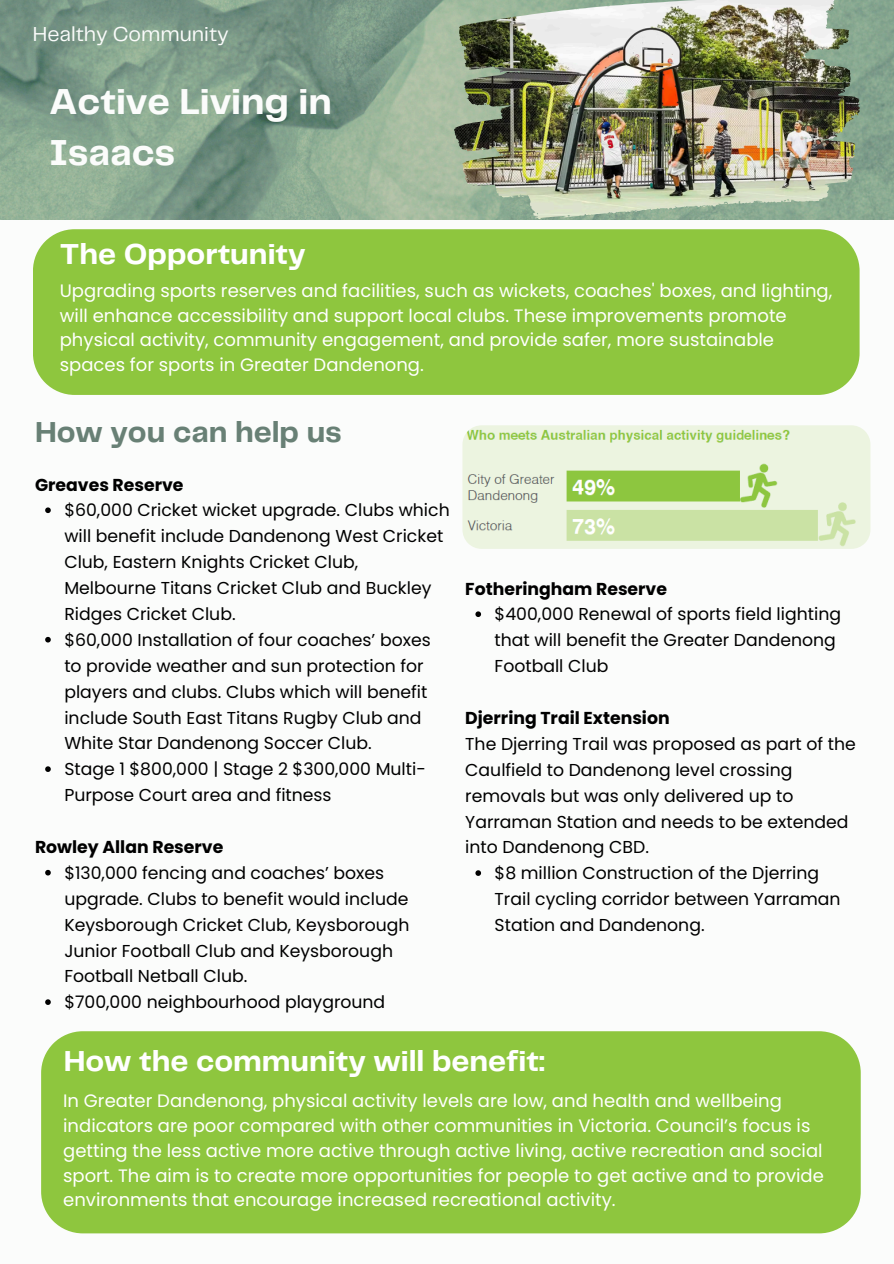
<style>
.page{position:relative;width:894px;height:1264px;background:#fff}
.page>*{position:absolute;margin:0;border:0;box-sizing:border-box;transform-origin:0 0}
.t1{font:700 37.5px/51.8px "Telegraf";color:#fbfcfb}
.t2{font:700 30px "Telegraf";color:#fff}
.t3{font:700 30px "Telegraf";color:#688075}
.t4{font:21px "Telegraf";color:#fbfcfb}
.t5{font:18px/24.8px "Poppins";color:#fff}
.t6{font:17.25px/25.8px "Poppins";color:#000}
.t7{font:700 17.25px "Poppins";color:#000}
</style>
<div class="page">
<div style="left:0;top:0;width:893px;height:1263px;background:#fbfcfb"></div>
<img style="left:0;top:0;width:893px;height:219px">
<div style="left:33px;top:229px;width:826px;height:166px;background:#8ec63e"></div>
<div style="left:41px;top:1031px;width:819px;height:202px;background:#8ec63e"></div>
<img style="left:462px;top:425px;width:408px;height:124px">
<svg style="left:45px;top:507px;width:6px;height:6px"></svg>
<svg style="left:45px;top:637px;width:6px;height:5px"></svg>
<svg style="left:45px;top:766px;width:6px;height:6px"></svg>
<svg style="left:45px;top:869px;width:6px;height:6px"></svg>
<svg style="left:45px;top:999px;width:6px;height:5px"></svg>
<svg style="left:475px;top:611px;width:6px;height:6px"></svg>
<svg style="left:475px;top:870px;width:6px;height:5px"></svg>
<img style="left:801px;top:8px;width:58px;height:97px">
<h4 class="t4" style="left:33px;top:25px;width:197px">Healthy Community</h4>
<p class="t1" style="left:49px;top:77px;width:284px">Active Living in<br>Isaacs</p>
<p class="t2" style="left:60px;top:241px;width:247px">The Opportunity</p>
<p class="t5" style="left:60px;top:278px;width:773px">Upgrading sports reserves and facilities, such as wickets, coaches' boxes, and lighting, will enhance accessibility and support local clubs. These improvements promote physical activity, community engagement, and provide safer, more sustainable spaces for sports in Greater Dandenong.</p>
<p class="t3" style="left:35px;top:419px;width:308px">How you can help us</p>
<p class="t7" style="left:35px;top:472px;width:150px">Greaves Reserve</p>
<h3 class="t6" style="left:64px;top:497px;width:387px">$60,000 Cricket wicket upgrade. Clubs which will benefit include Dandenong West Cricket Club, Eastern Knights Cricket Club, Melbourne Titans Cricket Club and Buckley Ridges Cricket Club.</h3>
<h1 class="t6" style="left:64px;top:627px;width:368px">$60,000 Installation of four coaches’ boxes to provide weather and sun protection for players and clubs. Clubs which will benefit include South East Titans Rugby Club and White Star Dandenong Soccer Club.</h1>
<h2 class="t6" style="left:64px;top:756px;width:363px">Stage 1 $800,000 | Stage 2 $300,000 Multi-<br>Purpose Court area and fitness</h2>
<p class="t7" style="left:35px;top:834px;width:190px">Rowley Allan Reserve</p>
<h2 class="t6" style="left:64px;top:860px;width:347px">$130,000 fencing and coaches’ boxes upgrade. Clubs to benefit would include Keysborough Cricket Club, Keysborough Junior Football Club and Keysborough Football Netball Club.</h2>
<p class="t6" style="left:64px;top:989px;width:322px">$700,000 neighbourhood playground</p>
<h4 class="t7" style="left:465px;top:576px;width:203px">Fotheringham Reserve</h4>
<p class="t6" style="left:494px;top:601px;width:348px">$400,000 Renewal of sports field lighting that will benefit the Greater Dandenong<br>Football Club</p>
<p class="t7" style="left:465px;top:705px;width:206px">Djerring Trail Extension</p>
<h4 class="t6" style="left:465px;top:731px;width:392px">The Djerring Trail was proposed as part of the Caulfield to Dandenong level crossing removals but was only delivered up to Yarraman Station and needs to be extended into Dandenong CBD.</h4>
<p class="t6" style="left:494px;top:860px;width:347px">$8 million Construction of the Djerring<br>Trail cycling corridor between Yarraman<br>Station and Dandenong.</p>
<p class="t2" style="left:64px;top:1047px;width:482px">How the community will benefit:</p>
<p class="t5" style="left:63px;top:1088px;width:762px">In Greater Dandenong, physical activity levels are low, and health and wellbeing indicators are poor compared with other communities in Victoria. Council’s focus is getting the less active more active through active living, active recreation and social sport. The aim is to create more opportunities for people to get active and to provide environments that encourage increased recreational activity.</p>
</div>
